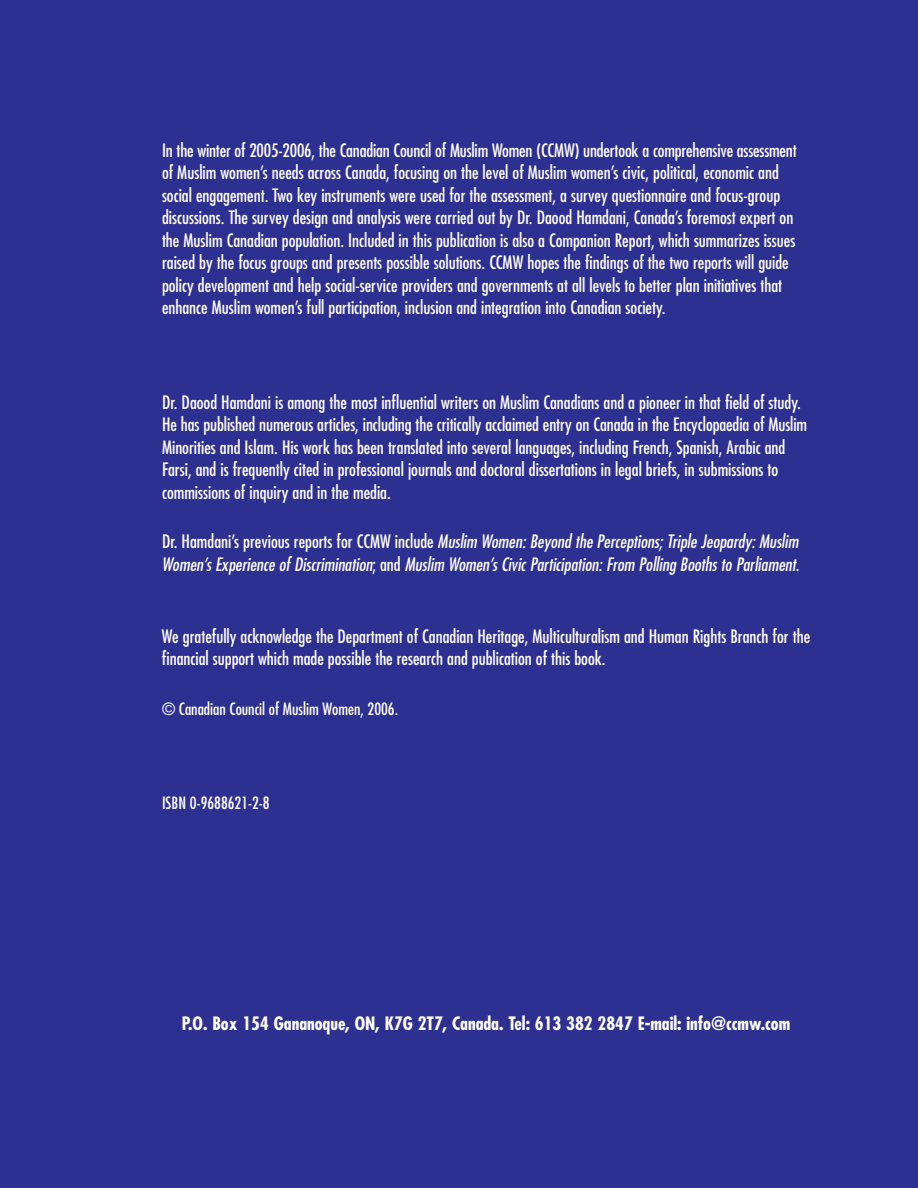
<style>
.page{position:relative;width:918px;height:1188px;background:#2e3091}
.page>*{position:absolute;margin:0;border:0;box-sizing:border-box;transform-origin:0 0}
.t1{font:condensed 18px/22.5px "Futura";color:#fff}
.t2{font:italic condensed 18px/22.5px "Futura";color:#fff}
.t3{font:700 condensed 18px "Futura";color:#fff}
.t4{font:condensed 16.5px "Futura";color:#fff}
.s1{font-style:normal}
</style>
<div class="page">
<p class="t1" style="left:162px;top:140px;width:636px">In the winter of 2005-2006, the Canadian Council of Muslim Women (CCMW) undertook a comprehensive assessment of Muslim women’s needs across Canada, focusing on the level of Muslim women’s civic, political, economic and social engagement. Two key instruments were used for the assessment, a survey questionnaire and focus-group discussions. The survey design and analysis were carried out by Dr. Daood Hamdani, Canada’s foremost expert on the Muslim Canadian population. Included in this publication is also a Companion Report, which summarizes issues raised by the focus groups and presents possible solutions. CCMW hopes the findings of the two reports will guide policy development and help social-service providers and governments at all levels to better plan initiatives that enhance Muslim women’s full participation, inclusion and integration into Canadian society.</p>
<p class="t1" style="left:162px;top:392px;width:647px">Dr. Daood Hamdani is among the most influential writers on Muslim Canadians and a pioneer in that field of study.<br>He has published numerous articles, including the critically acclaimed entry on Canada in the Encyclopaedia of Muslim Minorities and Islam. His work has been translated into several languages, including French, Spanish, Arabic and Farsi, and is frequently cited in professional journals and doctoral dissertations in legal briefs, in submissions to commissions of inquiry and in the media.</p>
<p class="t2" style="left:162px;top:531px;width:639px"><span class="s1">Dr. Hamdani’s previous reports for CCMW include</span> Muslim Women: Beyond the Perceptions; Triple Jeopardy: Muslim<br>Women’s Experience of Discrimination<span class="s1">; and</span> Muslim Women’s Civic Participation: From Polling Booths to Parliament<span class="s1">.</span></p>
<p class="t1" style="left:162px;top:626px;width:650px">We gratefully acknowledge the Department of Canadian Heritage, Multiculturalism and Human Rights Branch for the financial support which made possible the research and publication of this book.</p>
<p class="t4" style="left:162px;top:701px;width:238px">© Canadian Council of Muslim Women, 2006.</p>
<p class="t4" style="left:162px;top:795px;width:109px">ISBN 0-9688621-2-8</p>
<p class="t3" style="left:182px;top:1015px;width:610px">P.O. Box 154 Gananoque, ON, K7G 2T7, Canada. Tel: 613 382 2847 E-mail: info@ccmw.com</p>
</div>
